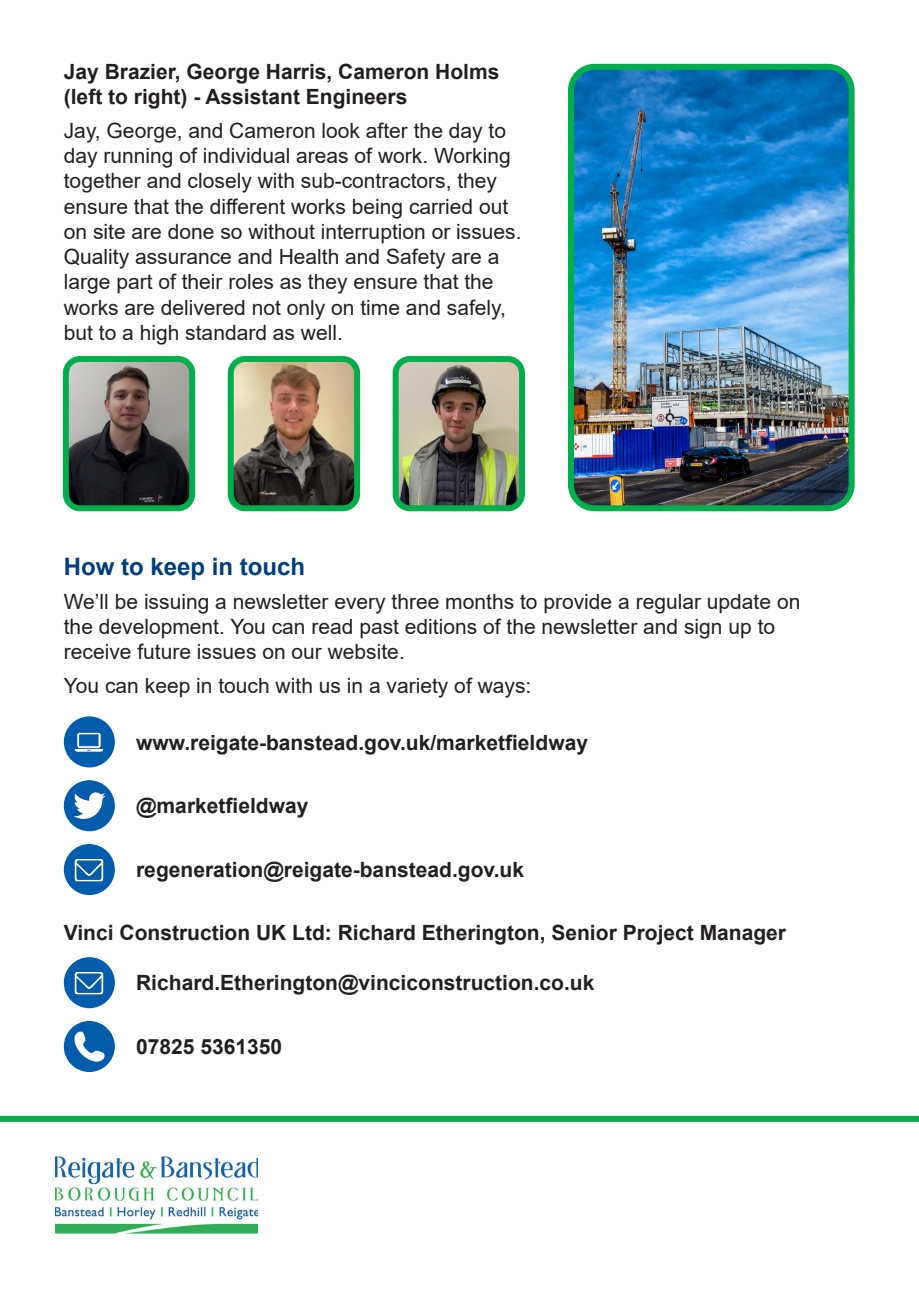
<style>
.page{position:relative;width:919px;height:1289px;background:#fff}
.page>*{position:absolute;margin:0;border:0;box-sizing:border-box;transform-origin:0 0}
.t1{font:700 24px "Arial";color:#013d7d}
.t2{font:21px/25.2px "Arial";color:#231f20}
.t3{font:700 21px/25.2px "Arial";color:#231f20}
</style>
<div class="page">
<img style="left:55px;top:1156px;width:202px;height:77px">
<div style="left:0;top:1115px;width:918px;height:6px;background:#01ad4c"></div>
<img style="left:70px;top:363px;width:118px;height:141px">
<div style="left:63px;top:356px;width:132px;height:155px;border:6px solid #01ad4c;border-radius:14px"></div>
<img style="left:235px;top:363px;width:118px;height:141px">
<div style="left:228px;top:356px;width:132px;height:155px;border:6px solid #01ad4c;border-radius:14px"></div>
<img style="left:399px;top:363px;width:119px;height:141px">
<div style="left:392px;top:356px;width:133px;height:155px;border:6px solid #01ad4c;border-radius:14px"></div>
<img style="left:575px;top:71px;width:272px;height:433px">
<div style="left:568px;top:64px;width:286px;height:447px;border:6px solid #01ad4c;border-radius:24px"></div>
<img style="left:64px;top:716px;width:51px;height:51px;border-radius:26px">
<div style="left:64px;top:780px;width:51px;height:51px;background:#015dab;border-radius:50%"></div>
<img style="left:67px;top:790px;width:44px;height:30px">
<img style="left:64px;top:844px;width:51px;height:51px;border-radius:26px">
<img style="left:64px;top:957px;width:51px;height:51px;border-radius:26px">
<svg style="left:64px;top:1020px;width:51px;height:51px"></svg>
<img style="left:66px;top:1023px;width:46px;height:46px">
<p class="t3" style="left:64px;top:59px;width:437px">Jay Brazier, George Harris, Cameron Holms (left to right) - Assistant Engineers</p>
<p class="t2" style="left:64px;top:118px;width:459px">Jay, George, and Cameron look after the day to day running of individual areas of work. Working together and closely with sub-contractors, they ensure that the different works being carried out on site are done so without interruption or issues.<br>Quality assurance and Health and Safety are a large part of their roles as they ensure that the works are delivered not only on time and safely, but to a high standard as well.</p>
<p class="t1" style="left:64px;top:550px;width:243px">How to keep in touch</p>
<p class="t2" style="left:64px;top:588px;width:738px">We’ll be issuing a newsletter every three months to provide a regular update on the development. You can read past editions of the newsletter and sign up to receive future issues on our website.</p>
<p class="t2" style="left:64px;top:673px;width:469px">You can keep in touch with us in a variety of ways:</p>
<p class="t3" style="left:136px;top:729px;width:453px">www.reigate-banstead.gov.uk/marketfieldway</p>
<p class="t3" style="left:136px;top:793px;width:174px">@marketfieldway</p>
<p class="t3" style="left:136px;top:857px;width:389px">regeneration@reigate-banstead.gov.uk</p>
<p class="t3" style="left:64px;top:920px;width:723px">Vinci Construction UK Ltd: Richard Etherington, Senior Project Manager</p>
<p class="t3" style="left:136px;top:970px;width:460px">Richard.Etherington@vinciconstruction.co.uk</p>
<p class="t3" style="left:136px;top:1034px;width:147px">07825 5361350</p>
</div>
